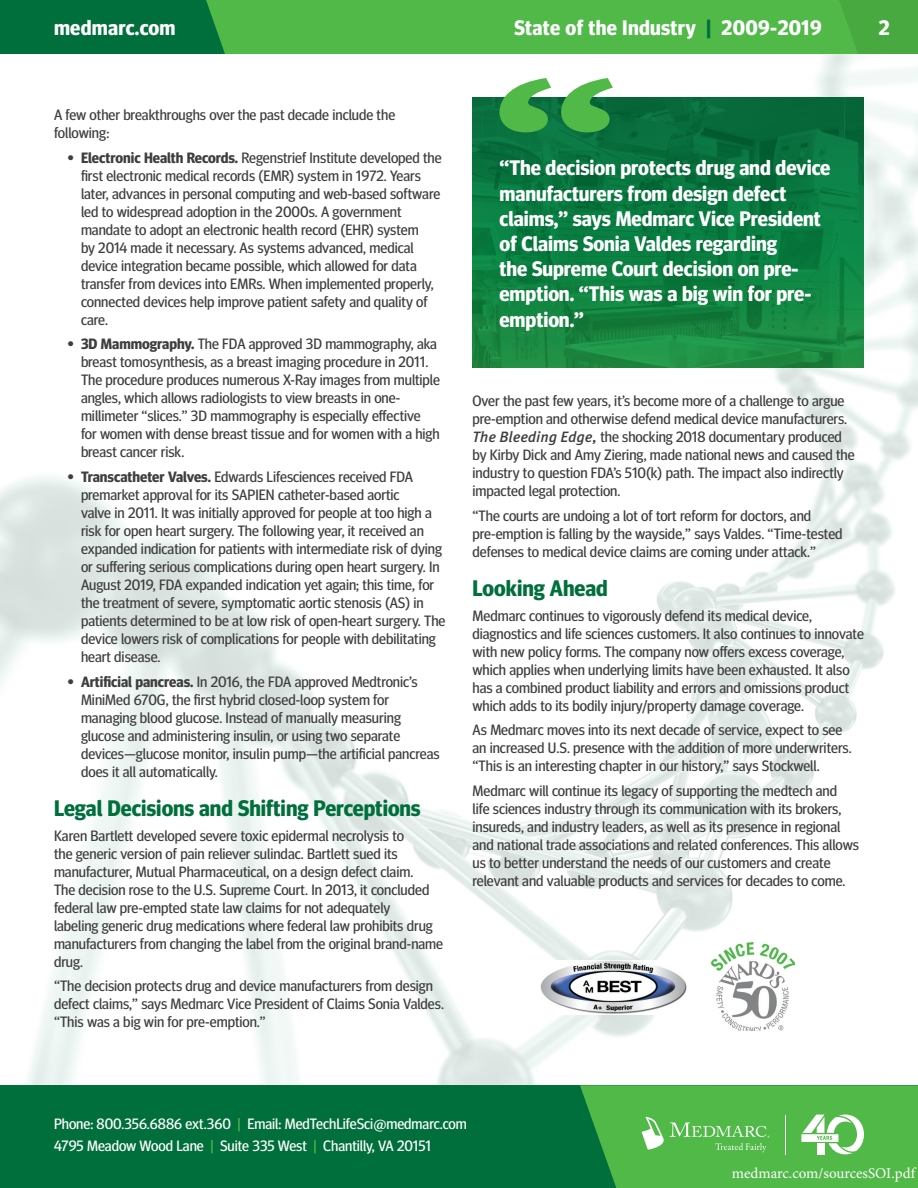
<style>
.page{position:relative;width:918px;height:1188px;background:#fff}
.page>*{position:absolute;margin:0;border:0;box-sizing:border-box;transform-origin:0 0}
.Section_Header{font:700 22.5px "Meta Headline OT";color:#006f3c}
.Body_copy{font:700 22.5px "Meta Headline OT";color:#006f3c}
.Call_Out{font:700 21px/25.2px "Meta Headline OT";color:#fff}
.Body_copy-2{font:15px/18px "Meta Headline OT";color:#3e3e3f}
.t1{font:15px/22.5px "Meta Headline OT";color:#fff}
.t2{font:15px "Minion Pro";color:#fff}
.s1{color:#006f3c}
.s2{font-weight:700}
.s3{font-family:"Meta OT";font-weight:500;font-style:italic}
.s4{color:#51b948}
</style>
<div class="page">
<img style="left:0;top:54px;width:918px;height:1031px">
<div style="left:0;top:1085px;width:918px;height:103px;background:#006f3c"></div>
<svg style="left:580px;top:1085px;width:338px;height:103px;background:#55b851"></svg>
<div style="left:0;top:0;width:918px;height:54px;background:#51b948"></div>
<div style="left:0;top:0;width:225px;height:54px;background:#006f3c"></div>
<svg style="left:839px;top:0;width:79px;height:54px"></svg>
<svg style="left:472px;top:97px;width:392px;height:270px;background:#0d7b3f"></svg>
<svg style="left:500px;top:78px;width:113px;height:54px"></svg>
<img style="left:540px;top:960px;width:148px;height:55px">
<img style="left:711px;top:943px;width:84px;height:88px">
<h2 class="Call_Out" style="left:54px;top:15px;width:123px">medmarc.com</h2>
<h2 class="Call_Out" style="left:514px;top:15px;width:309px">State of the Industry <span class="s1">|</span> 2009-2019</h2>
<h2 class="Call_Out" style="left:879px;top:15px;width:12px">2</h2>
<p class="Body_copy-2" style="left:54px;top:105px;width:343px">A few other breakthroughs over the past decade include the following:</p>
<p class="Body_copy-2" style="left:81px;top:148px;width:362px;text-indent:-14px"><span class="s2">• Electronic Health Records.</span> Regenstrief Institute developed the first electronic medical records (EMR) system in 1972. Years later, advances in personal computing and web-based software led to widespread adoption in the 2000s. A government mandate to adopt an electronic health record (EHR) system<br>by 2014 made it necessary. As systems advanced, medical device integration became possible, which allowed for data transfer from devices into EMRs. When implemented properly, connected devices help improve patient safety and quality of care.</p>
<p class="Body_copy-2" style="left:81px;top:335px;width:361px;text-indent:-14px"><span class="s2">• 3D Mammography.</span> The FDA approved 3D mammography, aka breast tomosynthesis, as a breast imaging procedure in 2011.<br>The procedure produces numerous X-Ray images from multiple angles, which allows radiologists to view breasts in one&shy;millimeter “slices.” 3D mammography is especially effective for women with dense breast tissue and for women with a high breast cancer risk.</p>
<p class="Body_copy-2" style="left:81px;top:468px;width:366px;text-indent:-14px"><span class="s2">• Transcatheter Valves.</span> Edwards Lifesciences received FDA premarket approval for its SAPIEN catheter-based aortic<br>valve in 2011. It was initially approved for people at too high a risk for open heart surgery. The following year, it received an expanded indication for patients with intermediate risk of dying or suffering serious complications during open heart surgery. In August 2019, FDA expanded indication yet again; this time, for the treatment of severe, symptomatic aortic stenosis (AS) in patients determined to be at low risk of open-heart surgery. The device lowers risk of complications for people with debilitating heart disease.</p>
<p class="Body_copy-2" style="left:81px;top:672px;width:360px;text-indent:-14px"><span class="s2">• Artificial pancreas.</span> In 2016, the FDA approved Medtronic’s MiniMed 670G, the first hybrid closed-loop system for managing blood glucose. Instead of manually measuring glucose and administering insulin, or using two separate devices—glucose monitor, insulin pump—the artificial pancreas does it all automatically.</p>
<p class="Section_Header" style="left:54px;top:794px;width:368px">Legal Decisions and Shifting Perceptions</p>
<p class="Body_copy-2" style="left:54px;top:826px;width:391px">Karen Bartlett developed severe toxic epidermal necrolysis to<br>the generic version of pain reliever sulindac. Bartlett sued its manufacturer, Mutual Pharmaceutical, on a design defect claim.<br>The decision rose to the U.S. Supreme Court. In 2013, it concluded federal law pre-empted state law claims for not adequately<br>labeling generic drug medications where federal law prohibits drug manufacturers from changing the label from the original brand-name drug.</p>
<p class="Body_copy-2" style="left:54px;top:977px;width:391px">“The decision protects drug and device manufacturers from design defect claims,” says Medmarc Vice President of Claims Sonia Valdes. “This was a big win for pre-emption.”</p>
<p class="Call_Out" style="left:500px;top:155px;width:332px">“The decision protects drug and device manufacturers from design defect claims,” says Medmarc Vice President of Claims Sonia Valdes regarding<br>the Supreme Court decision on pre&shy;emption. “This was a big win for pre&shy;emption.”</p>
<p class="Body_copy-2" style="left:472px;top:392px;width:384px">Over the past few years, it’s become more of a challenge to argue pre-emption and otherwise defend medical device manufacturers.<br><span class="s3">The Bleeding Edge,</span> the shocking 2018 documentary produced by Kirby Dick and Amy Ziering, made national news and caused the industry to question FDA’s 510(k) path. The impact also indirectly impacted legal protection.</p>
<p class="Body_copy-2" style="left:472px;top:506px;width:372px">“The courts are undoing a lot of tort reform for doctors, and pre-emption is falling by the wayside,” says Valdes. “Time-tested defenses to medical device claims are coming under attack.”</p>
<p class="Body_copy" style="left:472px;top:574px;width:137px">Looking Ahead</p>
<p class="Body_copy-2" style="left:472px;top:606px;width:393px">Medmarc continues to vigorously defend its medical device, diagnostics and life sciences customers. It also continues to innovate with new policy forms. The company now offers excess coverage, which applies when underlying limits have been exhausted. It also has a combined product liability and errors and omissions product which adds to its bodily injury/property damage coverage.</p>
<p class="Body_copy-2" style="left:472px;top:721px;width:381px">As Medmarc moves into its next decade of service, expect to see an increased U.S. presence with the addition of more underwriters. “This is an interesting chapter in our history,” says Stockwell.</p>
<p class="Body_copy-2" style="left:472px;top:782px;width:388px">Medmarc will continue its legacy of supporting the medtech and<br>life sciences industry through its communication with its brokers, insureds, and industry leaders, as well as its presence in regional and national trade associations and related conferences. This allows us to better understand the needs of our customers and create relevant and valuable products and services for decades to come.</p>
<p class="t1" style="left:54px;top:1112px;width:414px">Phone: 800.356.6886 ext.360 <span class="s4">|</span> Email: MedTechLifeSci@medmarc.com<br>4795 Meadow Wood Lane <span class="s4">|</span> Suite 335 West <span class="s4">|</span> Chantilly, VA 20151</p>
<p class="t2" style="left:732px;top:1163px;width:185px">medmarc.com/sourcesSOI.pdf</p>
</div>
